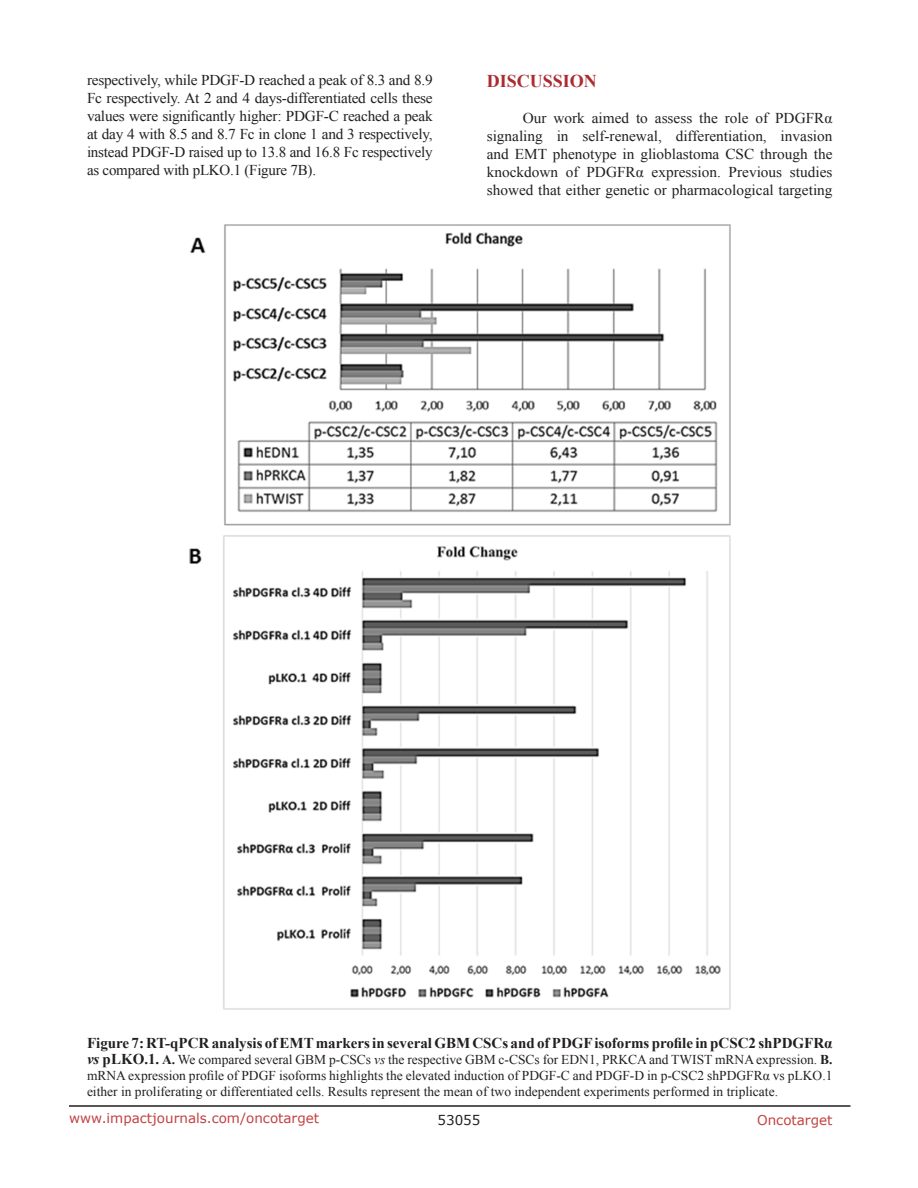
<style>
.page{position:relative;width:918px;height:1188px;background:#fff}
.page>*{position:absolute;margin:0;border:0;box-sizing:border-box;transform-origin:0 0}
.t1{font:700 18px "Times New Roman";color:#ac2b31}
.t2{font:15px/18px "Times New Roman";letter-spacing:-.015em;color:#231f20;text-align:justify}
.t3{font:700 15px "Times New Roman";color:#231f20}
.t4{font:13.5px/16.2px "Times New Roman";color:#231f20;text-align:justify}
.t5{font:13.5px "Verdana";color:#c24141}
.t6{font:13.5px "Verdana";color:#231f20}
.s1{font-weight:700;font-style:italic;font-size:15px}
.s2{font-weight:700;font-size:15px}
.s3{font-weight:700}
.s4{font-style:italic}
</style>
<div class="page">
<hr style="left:69px;top:1105px;width:781px;height:2px;background:#231f20">
<img style="left:189px;top:224px;width:542px;height:786px">
<p class="t2" style="left:87px;top:71px;width:347px">respectively, while PDGF-D reached a peak of 8.3 and 8.9<br>Fc respectively. At 2 and 4 days-differentiated cells these values were significantly higher: PDGF-C reached a peak at day 4 with 8.5 and 8.7 Fc in clone 1 and 3 respectively, instead PDGF-D raised up to 13.8 and 16.8 Fc respectively as compared with pLKO.1 (Figure 7B).</p>
<p class="t1" style="left:487px;top:69px;width:112px">DISCUSSION</p>
<p class="t2" style="left:487px;top:109px;width:347px;text-indent:36px">Our work aimed to assess the role of PDGFRα signaling in self-renewal, differentiation, invasion and EMT phenotype in glioblastoma CSC through the knockdown of PDGFRα expression. Previous studies showed that either genetic or pharmacological targeting</p>
<p class="t3" style="left:87px;top:1032px;width:747px">Figure 7: RT-qPCR analysis of EMT markers in several GBM CSCs and of PDGF isoforms profile in pCSC2 shPDGFRα</p>
<p class="t4" style="left:87px;top:1051px;width:747px"><span class="s1">vs</span> <span class="s2">pLKO.1.</span> <span class="s3">A.</span> We compared several GBM p-CSCs <span class="s4">vs</span> the respective GBM c-CSCs for EDN1, PRKCA and TWIST mRNA expression. <span class="s3">B. </span>mRNA expression profile of PDGF isoforms highlights the elevated induction of PDGF-C and PDGF-D in p-CSC2 shPDGFRα vs pLKO.1 either in proliferating or differentiated cells. Results represent the mean of two independent experiments performed in triplicate.</p>
<p class="t5" style="left:69px;top:1109px;width:252px">www.impactjournals.com/oncotarget</p>
<p class="t6" style="left:438px;top:1111px;width:44px">53055</p>
<p class="t5" style="left:757px;top:1111px;width:77px">Oncotarget</p>
</div>
